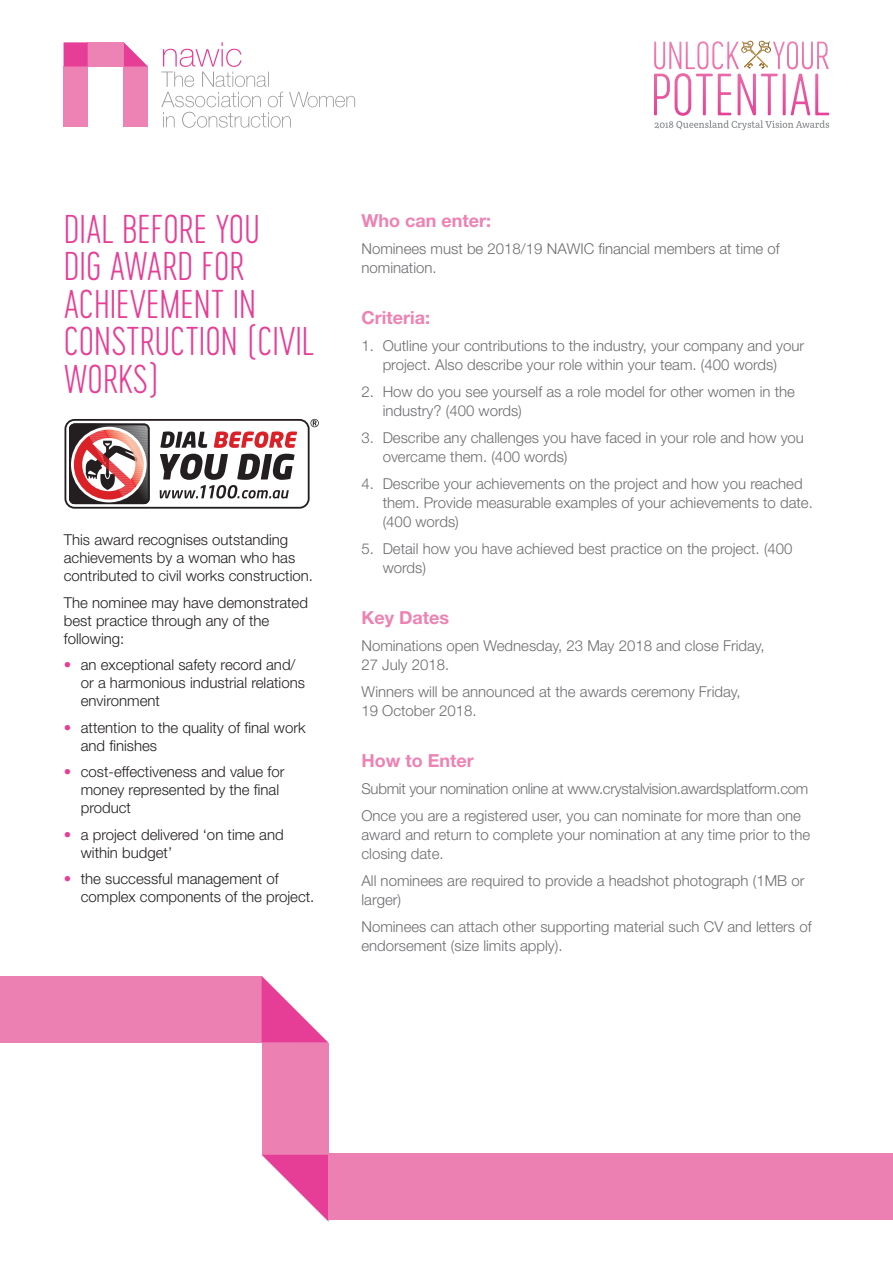
<style>
.page{position:relative;width:893px;height:1263px;background:#fff}
.page>*{position:absolute;margin:0;border:0;box-sizing:border-box;transform-origin:0 0}
.t1{font:37.5px/37.5px "Cervo Neue Thin Neue";color:#e63e97}
.t2{font:700 18px "Helvetica Neue";color:#ed82b3}
.t3{font:300 15px/18.8px "Helvetica Neue";color:#6c6d70}
.t4{font:300 15px/18px "Helvetica Neue";color:#231f20}
.t5{font:300 15px/27.3px "Helvetica Neue";letter-spacing:-.02em;color:#6c6d70}
.s1{color:#e63e97}
</style>
<div class="page">
<div style="left:0;top:976px;width:262px;height:67px;background:#ed80b2"></div>
<svg style="left:262px;top:976px;width:66px;height:67px"></svg>
<div style="left:262px;top:1043px;width:66px;height:112px;background:#ed80b2"></div>
<svg style="left:262px;top:1155px;width:67px;height:66px"></svg>
<div style="left:328px;top:1153px;width:565px;height:67px;background:#ed80b2"></div>
<svg style="left:654px;top:40px;width:175px;height:90px"></svg>
<svg style="left:161px;top:43px;width:194px;height:85px"></svg>
<div style="left:64px;top:67px;width:24px;height:60px;background:#ed83b4"></div>
<div style="left:124px;top:67px;width:24px;height:60px;background:#ed83b4"></div>
<svg style="left:64px;top:43px;width:84px;height:24px"></svg>
<div style="left:64px;top:419px;width:246px;height:90px;border:2px solid #231f20;border-radius:9px"></div>
<svg style="left:69px;top:423px;width:81px;height:81px"></svg>
<svg style="left:160px;top:431px;width:47px;height:17px"></svg>
<svg style="left:214px;top:431px;width:83px;height:17px"></svg>
<svg style="left:160px;top:454px;width:134px;height:44px"></svg>
<svg style="left:310px;top:419px;width:9px;height:8px"></svg>
<h1 class="t1" style="left:64px;top:210px;width:252px">DIAL BEFORE YOU<br>DIG AWARD FOR<br>ACHIEVEMENT IN<br>CONSTRUCTION (CIVIL<br>WORKS)</h1>
<p class="t4" style="left:64px;top:530px;width:251px">This award recognises outstanding achievements by a woman who has contributed to civil works construction.</p>
<p class="t4" style="left:64px;top:593px;width:246px">The nominee may have demonstrated best practice through any of the following:</p>
<p class="t4" style="left:81px;top:655px;width:226px;text-indent:-17px"><span class="s1">•</span> an exceptional safety record and/ or a harmonious industrial relations environment</p>
<p class="t4" style="left:81px;top:718px;width:226px;text-indent:-17px"><span class="s1">•</span> attention to the quality of final work and finishes</p>
<p class="t4" style="left:81px;top:762px;width:205px;text-indent:-17px"><span class="s1">•</span> cost-effectiveness and value for money represented by the final product</p>
<p class="t4" style="left:81px;top:825px;width:204px;text-indent:-17px"><span class="s1">•</span> a project delivered ‘on time and within budget’</p>
<p class="t4" style="left:81px;top:869px;width:235px;text-indent:-17px"><span class="s1">•</span> the successful management of complex components of the project.</p>
<p class="t2" style="left:361px;top:209px;width:131px">Who can enter:</p>
<p class="t3" style="left:361px;top:239px;width:420px">Nominees must be 2018/19 NAWIC financial members at time of nomination.</p>
<p class="t2" style="left:361px;top:306px;width:70px">Criteria:</p>
<p class="t3" style="left:361px;top:336px;width:444px;text-align:center">1. Outline your contributions to the industry, your company and your project. Also describe your role within your team. (400 words)</p>
<p class="t3" style="left:383px;top:382px;width:414px;text-indent:-21px">2. How do you see yourself as a role model for other women in the industry? (400 words)</p>
<p class="t3" style="left:383px;top:428px;width:423px;text-indent:-21px">3. Describe any challenges you have faced in your role and how you overcame them. (400 words)</p>
<p class="t3" style="left:383px;top:474px;width:432px;text-indent:-21px">4. Describe your achievements on the project and how you reached them. Provide measurable examples of your achievements to date. (400 words)</p>
<p class="t3" style="left:383px;top:539px;width:411px;text-indent:-21px">5. Detail how you have achieved best practice on the project. (400 words)</p>
<p class="t2" style="left:361px;top:606px;width:89px">Key Dates</p>
<p class="t3" style="left:361px;top:636px;width:405px">Nominations open Wednesday, 23 May 2018 and close Friday,<br>27 July 2018.</p>
<p class="t3" style="left:361px;top:682px;width:381px">Winners will be announced at the awards ceremony Friday,<br>19 October 2018.</p>
<p class="t2" style="left:361px;top:749px;width:114px">How to Enter</p>
<p class="t5" style="left:361px;top:774px;width:448px">Submit your nomination online at www.crystalvision.awardsplatform.com<br>Once you are a registered user, you can nominate for more than one</p>
<p class="t3" style="left:361px;top:825px;width:450px">award and return to complete your nomination at any time prior to the closing date.</p>
<p class="t3" style="left:361px;top:871px;width:444px">All nominees are required to provide a headshot photograph (1MB or larger)</p>
<p class="t3" style="left:361px;top:917px;width:452px">Nominees can attach other supporting material such CV and letters of endorsement (size limits apply).</p>
</div>
